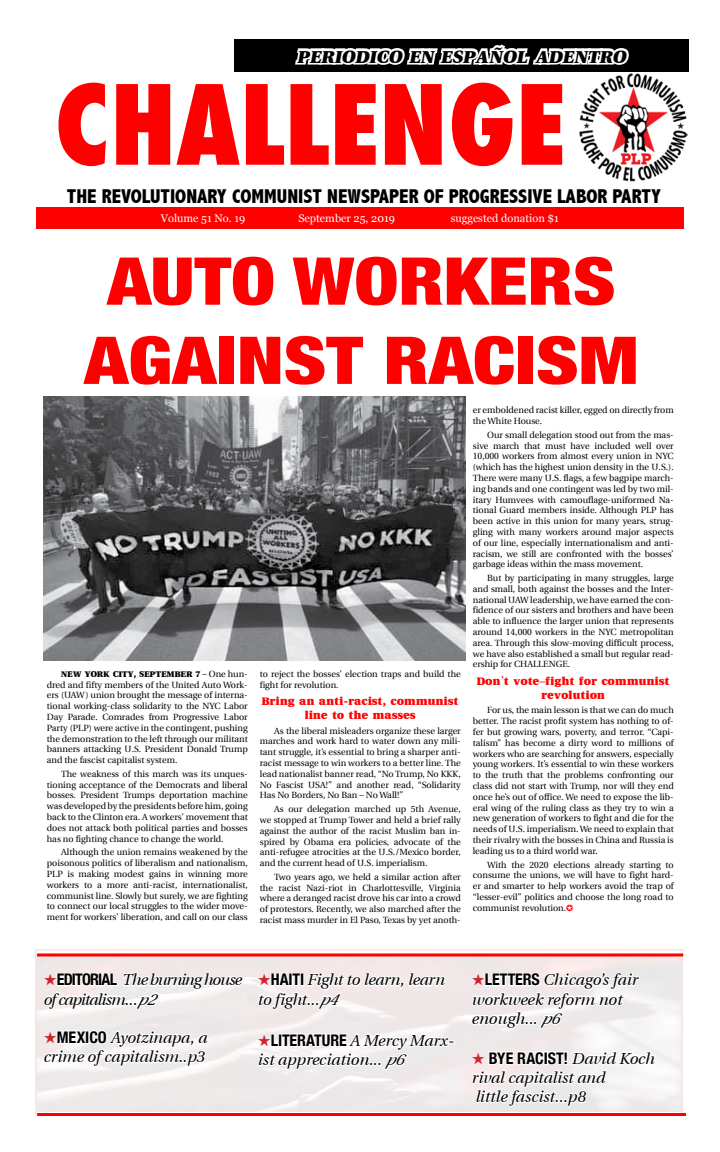
<style>
.page{position:relative;width:720px;height:1152px;background:#fff}
.page>*{position:absolute;margin:0;border:0;box-sizing:border-box;transform-origin:0 0}
.t1{font:800 condensed 107px "Futura";color:#f00}
.t2{font:900 condensed 66px/79.2px "Helvetica Neue";color:#f00;text-align:center;scale:1.2 1}
.t3{font:800 condensed 20px "Abadi";color:#000}
.t4{font:italic 700 19px "Utopia";color:#000}
.t5{font:italic 16px/19.2px "Utopia";letter-spacing:-.005em;color:#000}
.t6{font:italic 16px/19.2px "Utopia";letter-spacing:-.065em;color:#000}
.t7{font:700 condensed 16px "Helvetica Neue";color:#000}
.t8{font:700 12px/14.4px "Utopia";color:#f00;text-align:center}
.t9{font:11px "Georgia";color:#fffcfc}
.t10{font:9px/10.8px "Utopia";color:#000;text-align:justify}
.t11{font:700 9px "Utopia";color:#000}
.s1{font-weight:700}
.s2{font-weight:400}
.s3{color:#d2232a}
.s4{font-family:"Helvetica Neue";font-weight:700;font-style:normal;font-stretch:condensed}
</style>
<div class="page">
<div style="left:34px;top:949px;width:650px;height:168px;background:#000;opacity:.5"></div>
<svg style="left:42px;top:949px;width:203px;height:168px"></svg>
<svg style="left:256px;top:949px;width:199px;height:168px"></svg>
<div style="left:235px;top:40px;width:454px;height:32px;background:#000"></div>
<svg style="left:293px;top:39px;width:339px;height:26px"></svg>
<img style="left:579px;top:73px;width:108px;height:109px">
<div style="left:36px;top:207px;width:648px;height:22px;background:#f00"></div>
<hr style="left:37px;top:1113px;width:649px;height:3px;background:#f00">
<hr style="left:37px;top:953px;width:646px;height:3px;background:#f00">
<img style="left:44px;top:396px;width:422px;height:265px">
<svg style="left:470px;top:949px;width:187px;height:168px"></svg>
<h3 class="t4" style="left:297px;top:46px;width:334px">PERIODICO EN ESPA Ñ OL ADENTRO</h3>
<h1 class="t1" style="left:55px;top:52px;width:512px">CHALLENGE</h1>
<h3 class="t3" style="left:67px;top:184px;width:596px">THE REVOLUTIONARY COMMUNIST NEWSPAPER OF PROGRESSIVE LABOR PARTY</h3>
<p class="t9" style="left:161px;top:211px;width:86px">Volume 51 No. 19</p>
<p class="t9" style="left:298px;top:211px;width:98px">September 25, 2019</p>
<p class="t9" style="left:451px;top:211px;width:110px">suggested donation $1</p>
<h2 class="t2" style="left:84px;top:238px;width:464px">AUTO WORKERS<br>AGAINST RACISM</h2>
<p class="t10" style="left:47px;top:668px;width:202px;text-indent:120px"><span class="s1">mber 7</span> – One hun&shy;dred and fifty members of the United Auto Work&shy;ers (UAW) union brought the message of interna&shy;tional working-class solidarity to the NYC Labor Day Parade. Comrades from Progressive Labor Party (PLP) were active in the contingent, pushing the demonstration to the left through our militant banners attacking U.S. President Donald Trump and the fascist capitalist system.</p>
<p class="t10" style="left:47px;top:769px;width:202px;text-indent:14px">The weakness of this march was its unques&shy;tioning acceptance of the Democrats and liberal bosses. President Trumps deportation machine was developed by the presidents before him, going back to the Clinton era. A workers’ movement that does not attack both political parties and bosses has no fighting chance to change the world.</p>
<p class="t10" style="left:47px;top:847px;width:203px;text-indent:14px">Although the union remains weakened by the poisonous politics of liberalism and nationalism, PLP is making modest gains in winning more workers to a more anti-racist, internationalist, communist line. Slowly but surely, we are fighting to connect our local struggles to the wider move&shy;ment for workers’ liberation, and call on our class</p>
<p class="t11" style="left:61px;top:669px;width:90px">NEW YORK CITY, Septe</p>
<p class="t10" style="left:260px;top:668px;width:203px">to reject the bosses’ election traps and build the fight for revolution.</p>
<h3 class="t8" style="left:262px;top:694px;width:199px">Bring an anti-racist, communist line to the masses</h3>
<p class="t10" style="left:260px;top:725px;width:203px;text-indent:14px">As the liberal misleaders organize these larger marches and work hard to water down any mili&shy;tant struggle, it’s essential to bring a sharper anti&shy;racist message to win workers to a better line. The lead nationalist banner read, “No Trump, No KKK, No Fascist USA!” and another read, “Solidarity Has No Borders, No Ban – No Wall!”</p>
<p class="t10" style="left:260px;top:804px;width:202px;text-indent:14px">As our delegation marched up 5th Avenue, we stopped at Trump Tower and held a brief rally against the author of the racist Muslim ban in&shy;spired by Obama era policies, advocate of the anti-refugee atrocities at the U.S./Mexico border, and the current head of U.S. imperialism.</p>
<p class="t10" style="left:260px;top:871px;width:203px;text-indent:14px">Two years ago, we held a similar action after the racist Nazi-riot in Charlottesville, Virginia where a deranged racist drove his car into a crowd of protestors. Recently, we also marched after the racist mass murder in El Paso, Texas by yet anoth-</p>
<p class="t10" style="left:473px;top:405px;width:202px">er emboldened racist killer, egged on directly from the White House.</p>
<p class="t10" style="left:473px;top:429px;width:203px;text-indent:14px">Our small delegation stood out from the mas&shy;sive march that must have included well over 10,000 workers from almost every union in NYC (which has the highest union density in the U.S.).<br>There were many U.S. flags, a few bagpipe march&shy;ing bands and one contingent was led by two mil&shy;itary Humvees with camouflage-uniformed Na&shy;tional Guard members inside. Although PLP has been active in this union for many years, strug&shy;gling with many workers around major aspects of our line, especially internationalism and anti&shy;racism, we still are confronted with the bosses’ garbage ideas within the mass movement.</p>
<p class="t10" style="left:473px;top:573px;width:203px;text-indent:14px">But by participating in many struggles, large and small, both against the bosses and the Inter&shy;national UAW leadership, we have earned the con&shy;fidence of our sisters and brothers and have been able to influence the larger union that represents around 14,000 workers in the NYC metropolitan area. Through this slow-moving difficult process, we have also established a small but regular read&shy;ership for CHALLENGE.</p>
<h3 class="t8" style="left:477px;top:674px;width:195px">Don<span class="s2">’</span>t vote<span class="s2">–</span>fight for communist revolution</h3>
<p class="t10" style="left:473px;top:705px;width:203px;text-indent:14px">For us, the main lesson is that we can do much better. The racist profit system has nothing to of&shy;fer but growing wars, poverty, and terror. “Capi&shy;talism” has become a dirty word to millions of workers who are searching for answers, especially young workers. It’s essential to win these workers to the truth that the problems confronting our class did not start with Trump, nor will they end once he’s out of office. We need to expose the lib&shy;eral wing of the ruling class as they try to win a new generation of workers to fight and die for the needs of U.S. imperialism. We need to explain that their rivalry with the bosses in China and Russia is leading us to a third world war.</p>
<p class="t10" style="left:473px;top:859px;width:202px;text-indent:14px">With the 2020 elections already starting to consume the unions, we will have to fight hard&shy;er and smarter to help workers avoid the trap of “lesser-evil” politics and choose the long road to communist revolution.</p>
<h3 class="t6" style="left:44px;top:971px;width:200px"><span class="s3">★</span><span class="s4">EDITORIAL</span> The burning house of capitalism...p2</h3>
<h3 class="t5" style="left:44px;top:1028px;width:165px"><span class="s3">★</span><span class="s4">MEXICO</span> Ayotzinapa, a crime of capitalism..p3</h3>
<h3 class="t5" style="left:258px;top:971px;width:189px;text-indent:50px">Fight to learn, learn to fight...p4</h3>
<h3 class="t7" style="left:258px;top:1027px;width:22px"><span class="s3">★</span>LITERAT</h3>
<h3 class="t7" style="left:258px;top:966px;width:29px"><span class="s3">★</span>HAITI</h3>
<h3 class="t5" style="left:258px;top:1031px;width:198px;text-indent:64px"><span class="s4">URE</span> A Mercy Marx&shy;ist appreciation... p6</h3>
<h3 class="t5" style="left:472px;top:971px;width:168px;text-indent:60px"><span class="s4">S</span> Chicago’s fair workweek reform not enough... p6</h3>
<h3 class="t7" style="left:472px;top:1045px;width:54px"><span class="s3">★</span> BYE RACI</h3>
<h3 class="t7" style="left:472px;top:966px;width:22px"><span class="s3">★</span>LETTER</h3>
<h3 class="t5" style="left:472px;top:1049px;width:185px;text-indent:76px"><span class="s4">ST !</span> David Koch rival capitalist and<br>little fascist...p8</h3>
</div>
